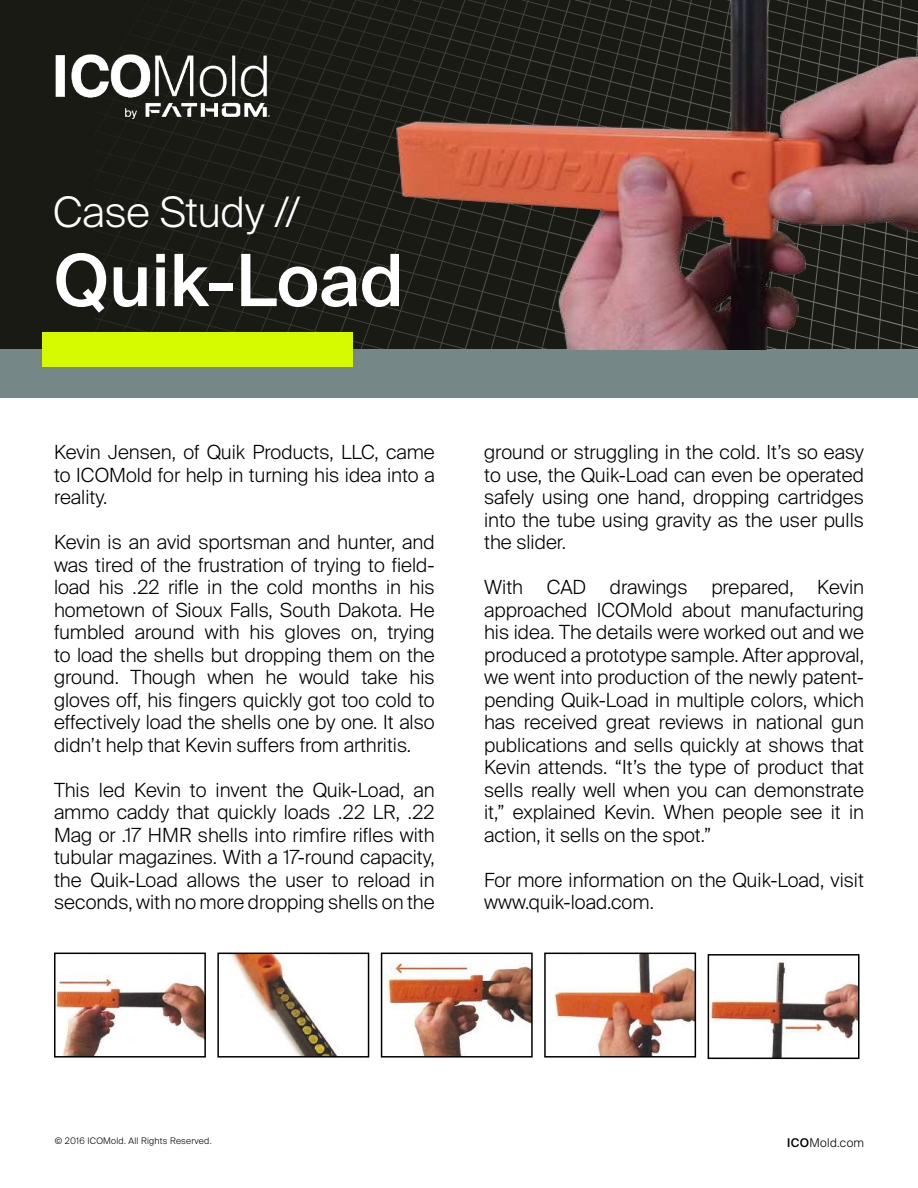
<style>
.page{position:relative;width:918px;height:1188px;background:#fff}
.page>*{position:absolute;margin:0;border:0;box-sizing:border-box;transform-origin:0 0}
.t1{font:500 72px "Suisse Intl";color:#fff}
.t2{font:300 42px "Suisse Intl";color:#fff}
.t3{font:300 19.5px/22.5px "Suisse Intl";color:#000;text-align:justify}
.t4{font:300 12px "Suisse Intl";letter-spacing:.025em;color:#000}
.t5{font:300 9px "Suisse Intl";letter-spacing:.025em;color:#000}
.s1{font-weight:500}
</style>
<div class="page">
<div style="left:0;top:0;width:918px;height:390px;background:#1a1a14"></div>
<svg style="left:95px;top:141px;width:144px;height:191px"></svg>
<svg style="left:239px;top:0;width:108px;height:332px"></svg>
<div style="left:0;top:349px;width:918px;height:48px;background:#758787"></div>
<div style="left:42px;top:332px;width:311px;height:34px;background:#d6fb00"></div>
<img style="left:55px;top:34px;width:282px;height:107px">
<img style="left:57px;top:975px;width:146px;height:80px">
<div style="left:54px;top:953px;width:152px;height:105px;border:2px solid #000"></div>
<img style="left:554px;top:956px;width:139px;height:99px">
<div style="left:544px;top:953px;width:152px;height:105px;border:2px solid #000"></div>
<img style="left:232px;top:956px;width:105px;height:99px">
<div style="left:217px;top:953px;width:152px;height:105px;border:2px solid #000"></div>
<img style="left:385px;top:963px;width:145px;height:92px">
<div style="left:381px;top:953px;width:152px;height:105px;border:2px solid #000"></div>
<img style="left:711px;top:962px;width:146px;height:94px">
<div style="left:708px;top:954px;width:152px;height:105px;border:2px solid #000"></div>
<img style="left:347px;top:0;width:571px;height:349px">
<h2 class="t2" style="left:53px;top:196px;width:249px">Case Study //</h2>
<h1 class="t1" style="left:53px;top:253px;width:352px">Quik-Load</h1>
<p class="t3" style="left:54px;top:442px;width:382px">Kevin Jensen, of Quik Products, LLC, came to ICOMold for help in turning his idea into a reality.</p>
<p class="t3" style="left:54px;top:532px;width:382px">Kevin is an avid sportsman and hunter, and was tired of the frustration of trying to field&shy;load his .22 rifle in the cold months in his hometown of Sioux Falls, South Dakota. He fumbled around with his gloves on, trying to load the shells but dropping them on the ground. Though when he would take his gloves off, his fingers quickly got too cold to effectively load the shells one by one. It also didn’t help that Kevin suffers from arthritis.</p>
<p class="t3" style="left:54px;top:780px;width:382px">This led Kevin to invent the Quik-Load, an ammo caddy that quickly loads .22 LR, .22<br>Mag or .17 HMR shells into rimfire rifles with tubular magazines. With a 17-round capacity, the Quik-Load allows the user to reload in seconds, with no more dropping shells on the</p>
<p class="t3" style="left:484px;top:442px;width:381px">ground or struggling in the cold. It’s so easy to use, the Quik-Load can even be operated safely using one hand, dropping cartridges into the tube using gravity as the user pulls the slider.</p>
<p class="t3" style="left:484px;top:577px;width:381px">With CAD drawings prepared, Kevin approached ICOMold about manufacturing his idea. The details were worked out and we produced a prototype sample. After approval, we went into production of the newly patent&shy;pending Quik-Load in multiple colors, which has received great reviews in national gun publications and sells quickly at shows that Kevin attends. “It’s the type of product that sells really well when you can demonstrate it,” explained Kevin. When people see it in action, it sells on the spot.”</p>
<p class="t3" style="left:484px;top:870px;width:381px">For more information on the Quik-Load, visit www.quik-load.com.</p>
<p class="t5" style="left:55px;top:1138px;width:158px">© 2016 ICOMold. All Rights Reserved.</p>
<p class="t4" style="left:787px;top:1138px;width:78px"><span class="s1">ICO</span>Mold.com</p>
</div>
